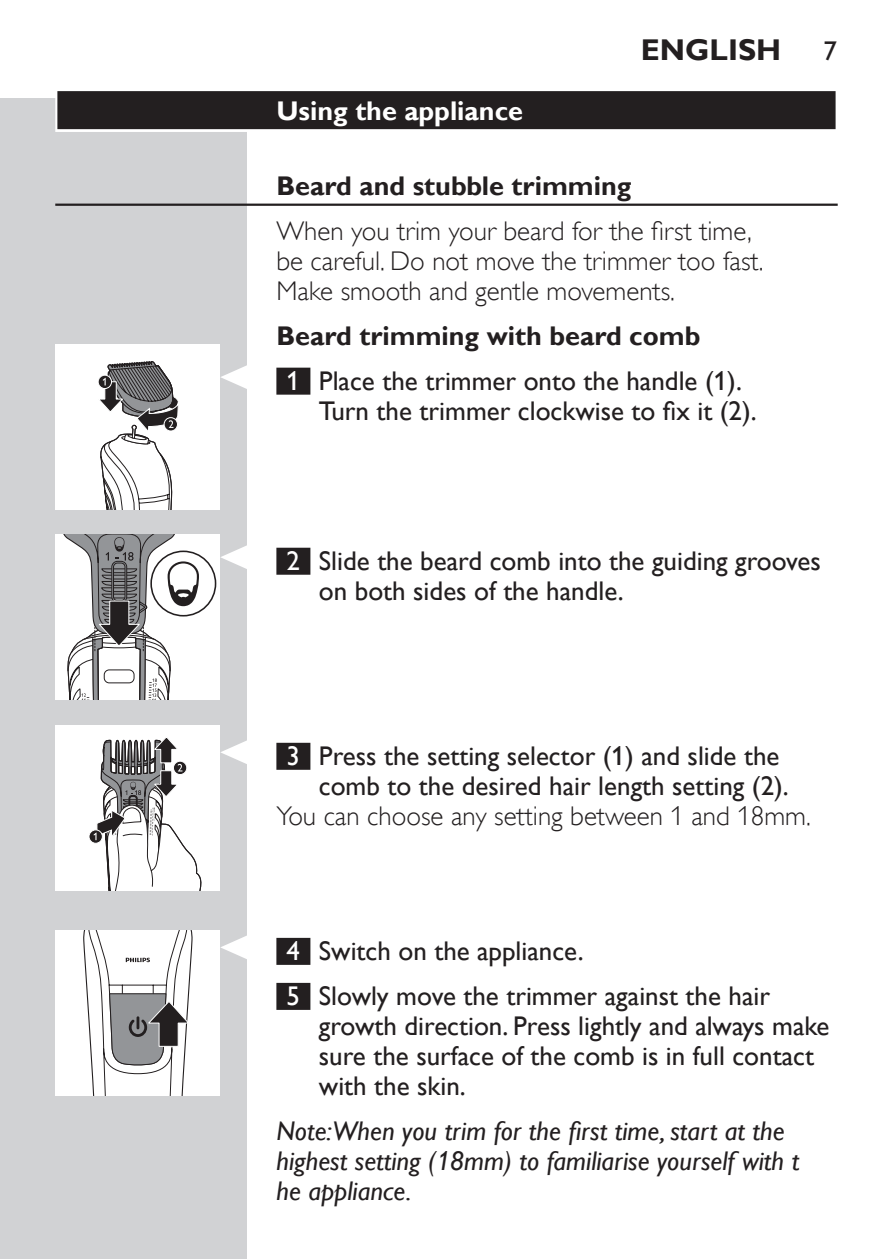
<style>
.page{position:relative;width:893px;height:1259px;background:#fff}
.page>*{position:absolute;margin:0;border:0;box-sizing:border-box;transform-origin:0 0}
.t1{font:700 30px "Gill Sans Alt One WGL";color:#231f20}
.t2{font:27px/30px "Gill Sans Alt One WGL";color:#231f20}
.t3{font:27px/30px "Gill Sans Alt One WGL Light";color:#231f20}
.t4{font:italic 27px/30px "Gill Sans Alt One WGL";color:#231f20}
.t5{font:700 27px "Gill Sans Alt One WGL";color:#231f20}
.t6{font:700 27px "Gill Sans Alt One WGL";color:#fff}
.s1{font-weight:700}
.s2{color:#fff}
</style>
<div class="page">
<div style="left:0;top:98px;width:247px;height:1161px;background:#d1d2d4"></div>
<div style="left:55px;top:89px;width:783px;height:43px;background:linear-gradient(to right,#dcdbdc,#dcdbdc)"></div>
<div style="left:57px;top:91px;width:779px;height:38px;background:#231f20"></div>
<hr style="left:55px;top:204px;width:783px;height:2px;background:#231f20">
<div style="left:276px;top:368px;width:34px;height:27px;background:#231f20"></div>
<div style="left:276px;top:548px;width:34px;height:27px;background:#231f20"></div>
<div style="left:276px;top:743px;width:34px;height:27px;background:#231f20"></div>
<div style="left:276px;top:938px;width:34px;height:27px;background:#231f20"></div>
<div style="left:276px;top:983px;width:34px;height:27px;background:#231f20"></div>
<svg style="left:221px;top:365px;width:26px;height:24px"></svg>
<div style="left:55px;top:344px;width:165px;height:165px;background:#fff"></div>
<svg style="left:98px;top:361px;width:81px;height:148px"></svg>
<svg style="left:221px;top:545px;width:26px;height:24px"></svg>
<div style="left:55px;top:535px;width:165px;height:165px;background:#fff"></div>
<svg style="left:64px;top:535px;width:135px;height:165px"></svg>
<svg style="left:221px;top:740px;width:26px;height:24px"></svg>
<div style="left:55px;top:725px;width:165px;height:165px;background:#fff"></div>
<svg style="left:89px;top:829px;width:14px;height:14px"></svg>
<svg style="left:94px;top:737px;width:108px;height:153px"></svg>
<svg style="left:221px;top:935px;width:26px;height:24px"></svg>
<div style="left:55px;top:930px;width:165px;height:165px;background:#fff"></div>
<svg style="left:83px;top:930px;width:110px;height:165px"></svg>
<p class="t6" style="left:276px;top:92px;width:248px">Using the appliance</p>
<p class="t1" style="left:641px;top:29px;width:142px">ENGLISH</p>
<p class="t2" style="left:823px;top:36px;width:15px">7</p>
<p class="t5" style="left:276px;top:167px;width:357px">Beard and stubble trimming</p>
<p class="t3" style="left:276px;top:216px;width:489px">When you trim your beard for the first time, be careful. Do not move the trimmer too fast.<br>Make smooth and gentle movements.</p>
<p class="t2" style="left:287px;top:313px;width:457px;line-height:45px;text-indent:-10px"><span class="s1">Beard trimming with beard comb<br></span><span class="s2">1</span> Place the trimmer onto the handle (1).</p>
<p class="t2" style="left:319px;top:396px;width:439px">Turn the trimmer clockwise to fix it (2).</p>
<p class="t2" style="left:319px;top:546px;width:503px;text-indent:-32px"><span class="s2">2</span> Slide the beard comb into the guiding grooves on both sides of the handle.</p>
<p class="t2" style="left:319px;top:741px;width:471px;text-indent:-32px"><span class="s2">3</span> Press the setting selector (1) and slide the comb to the desired hair length setting (2).</p>
<p class="t3" style="left:276px;top:801px;width:536px">You can choose any setting between 1 and 18mm.</p>
<p class="t2" style="left:287px;top:928px;width:485px;line-height:45px"><span class="s2">4</span> Switch on the appliance.<br><span class="s2">5</span> Slowly move the trimmer against the hair</p>
<p class="t2" style="left:319px;top:1011px;width:512px">growth direction. Press lightly and always make sure the surface of the comb is in full contact with the skin.</p>
<p class="t4" style="left:276px;top:1116px;width:524px">Note:When you trim for the first time, start at the highest setting (18mm) to familiarise yourself with t he appliance.</p>
</div>
